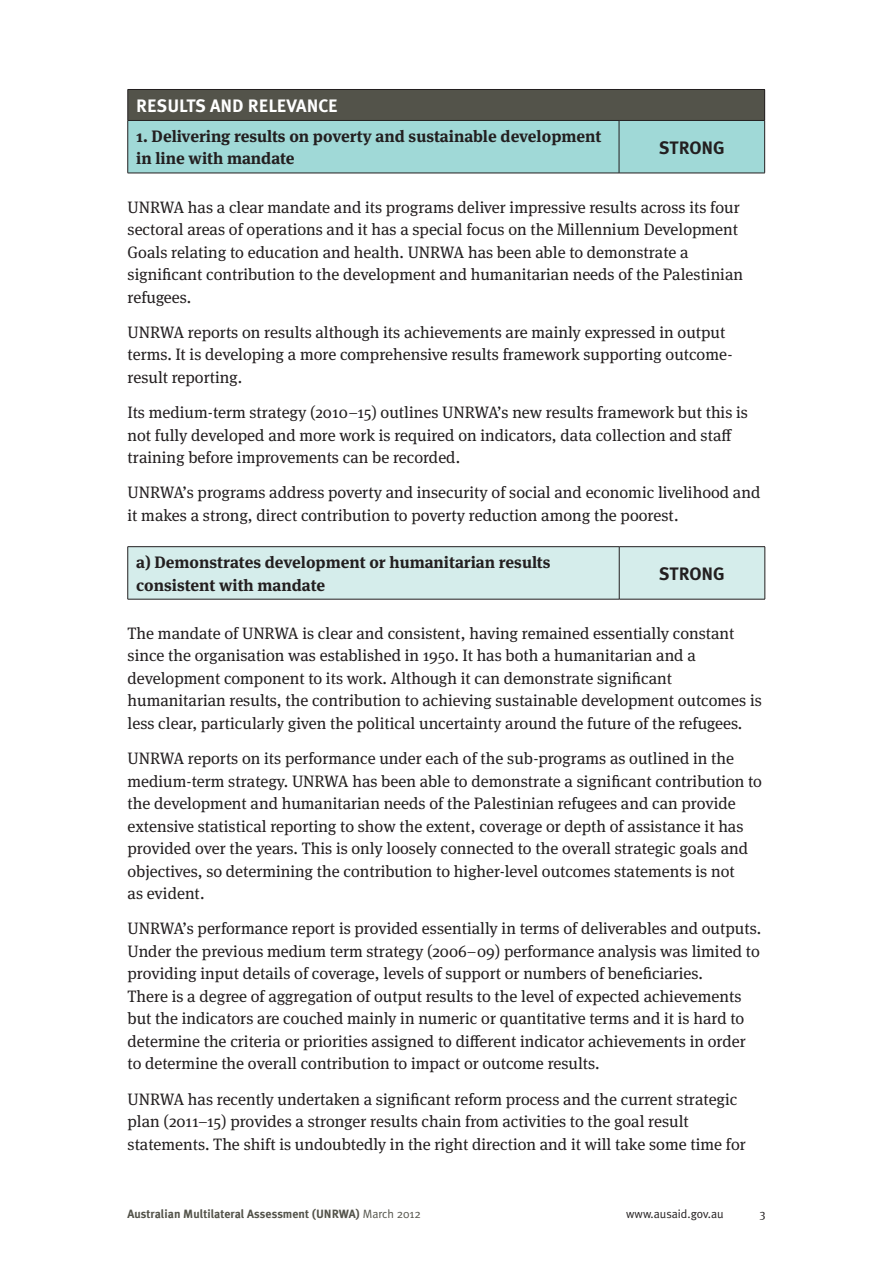
<style>
.page{position:relative;width:893px;height:1263px;background:#fff}
.page>*{position:absolute;margin:0;border:0;box-sizing:border-box;transform-origin:0 0}
._08a__TABLE_HEADING{font:700 18px "Meta Plus";color:#fff}
._08bbbb_RIGHT_COLUMN{font:700 18px "Meta Plus";color:#231f20}
._04__BODY_TEXT{font:16.5px/22.5px "Meta Serif OT";color:#231f20}
._04__BODY_TEXT-2{font:700 16.5px/22.5px "Meta Serif OT";color:#231f20}
.t1{font:700 12px "Meta Plus";color:#53534a}
.t2{font:12px "Meta Plus Normal";color:#231f20}
.t3{font:12px "Meta Serif OT";color:#231f20}
.s1{font-family:"Meta Plus Normal";font-weight:400}
</style>
<div class="page">
<div style="left:128px;top:89px;width:637px;height:31px;background:#53534a"></div>
<div style="left:128px;top:121px;width:636px;height:52px;background:#a0d9d7"></div>
<hr style="left:128px;top:89px;width:491px;height:1px;background:#231f20">
<hr style="left:127px;top:90px;width:1px;height:30px;background:#231f20">
<hr style="left:619px;top:89px;width:146px;height:1px;background:#231f20">
<hr style="left:619px;top:121px;width:1px;height:52px;background:#231f20">
<hr style="left:764px;top:90px;width:1px;height:30px;background:#231f20">
<hr style="left:128px;top:120px;width:491px;height:1px;background:#231f20">
<hr style="left:127px;top:121px;width:1px;height:52px;background:#231f20">
<hr style="left:619px;top:120px;width:146px;height:1px;background:#231f20">
<hr style="left:764px;top:121px;width:1px;height:52px;background:#231f20">
<hr style="left:128px;top:173px;width:491px;height:1px;background:#231f20">
<hr style="left:619px;top:173px;width:146px;height:1px;background:#231f20">
<div style="left:128px;top:547px;width:637px;height:52px;background:#d5edeb"></div>
<hr style="left:128px;top:546px;width:491px;height:1px;background:#231f20">
<hr style="left:127px;top:547px;width:1px;height:52px;background:#231f20">
<hr style="left:619px;top:546px;width:146px;height:1px;background:#231f20">
<hr style="left:619px;top:547px;width:1px;height:52px;background:#231f20">
<hr style="left:765px;top:547px;width:1px;height:52px;background:#231f20">
<hr style="left:128px;top:599px;width:491px;height:1px;background:#231f20">
<hr style="left:619px;top:599px;width:146px;height:1px;background:#231f20">
<p class="_08a__TABLE_HEADING" style="left:136px;top:95px;width:203px">RESULTS AND RELEVANCE</p>
<p class="_04__BODY_TEXT-2" style="left:136px;top:125px;width:467px">1. Delivering results on poverty and sustainable development in line with mandate</p>
<p class="_08bbbb_RIGHT_COLUMN" style="left:659px;top:137px;width:67px">STRONG</p>
<p class="_04__BODY_TEXT" style="left:128px;top:196px;width:617px">UNRWA has a clear mandate and its programs deliver impressive results across its four sectoral areas of operations and it has a special focus on the Millennium Development Goals relating to education and health. UNRWA has been able to demonstrate a significant contribution to the development and humanitarian needs of the Palestinian refugees.</p>
<p class="_04__BODY_TEXT" style="left:128px;top:321px;width:607px">UNRWA reports on results although its achievements are mainly expressed in output terms. It is developing a more comprehensive results framework supporting outcome&shy;result reporting.</p>
<p class="_04__BODY_TEXT" style="left:128px;top:402px;width:622px">Its medium-term strategy (2010–15) outlines UNRWA’s new results framework but this is not fully developed and more work is required on indicators, data collection and staff training before improvements can be recorded.</p>
<p class="_04__BODY_TEXT" style="left:128px;top:482px;width:634px">UNRWA’s programs address poverty and insecurity of social and economic livelihood and it makes a strong, direct contribution to poverty reduction among the poorest.</p>
<p class="_04__BODY_TEXT-2" style="left:136px;top:551px;width:416px">a) Demonstrates development or humanitarian results consistent with mandate</p>
<p class="_08bbbb_RIGHT_COLUMN" style="left:659px;top:563px;width:67px">STRONG</p>
<p class="_04__BODY_TEXT" style="left:128px;top:622px;width:636px">The mandate of UNRWA is clear and consistent, having remained essentially constant since the organisation was established in 1950. It has both a humanitarian and a development component to its work. Although it can demonstrate significant humanitarian results, the contribution to achieving sustainable development outcomes is less clear, particularly given the political uncertainty around the future of the refugees.</p>
<p class="_04__BODY_TEXT" style="left:128px;top:747px;width:636px">UNRWA reports on its performance under each of the sub-programs as outlined in the medium-term strategy. UNRWA has been able to demonstrate a significant contribution to the development and humanitarian needs of the Palestinian refugees and can provide extensive statistical reporting to show the extent, coverage or depth of assistance it has provided over the years. This is only loosely connected to the overall strategic goals and objectives, so determining the contribution to higher-level outcomes statements is not<br>as evident.</p>
<p class="_04__BODY_TEXT" style="left:128px;top:918px;width:635px">UNRWA’s performance report is provided essentially in terms of deliverables and outputs.<br>Under the previous medium term strategy (2006–09) performance analysis was limited to providing input details of coverage, levels of support or numbers of beneficiaries.<br>There is a degree of aggregation of output results to the level of expected achievements but the indicators are couched mainly in numeric or quantitative terms and it is hard to determine the criteria or priorities assigned to different indicator achievements in order to determine the overall contribution to impact or outcome results.</p>
<p class="_04__BODY_TEXT" style="left:128px;top:1088px;width:620px">UNRWA has recently undertaken a significant reform process and the current strategic plan (2011–15) provides a stronger results chain from activities to the goal result statements. The shift is undoubtedly in the right direction and it will take some time for</p>
<p class="t1" style="left:128px;top:1207px;width:295px">Australian Multilateral Assessment (UNRWA) <span class="s1">March 2012</span></p>
<p class="t2" style="left:626px;top:1207px;width:99px">www.ausaid.gov.au</p>
<p class="t3" style="left:760px;top:1207px;width:7px">3</p>
</div>
